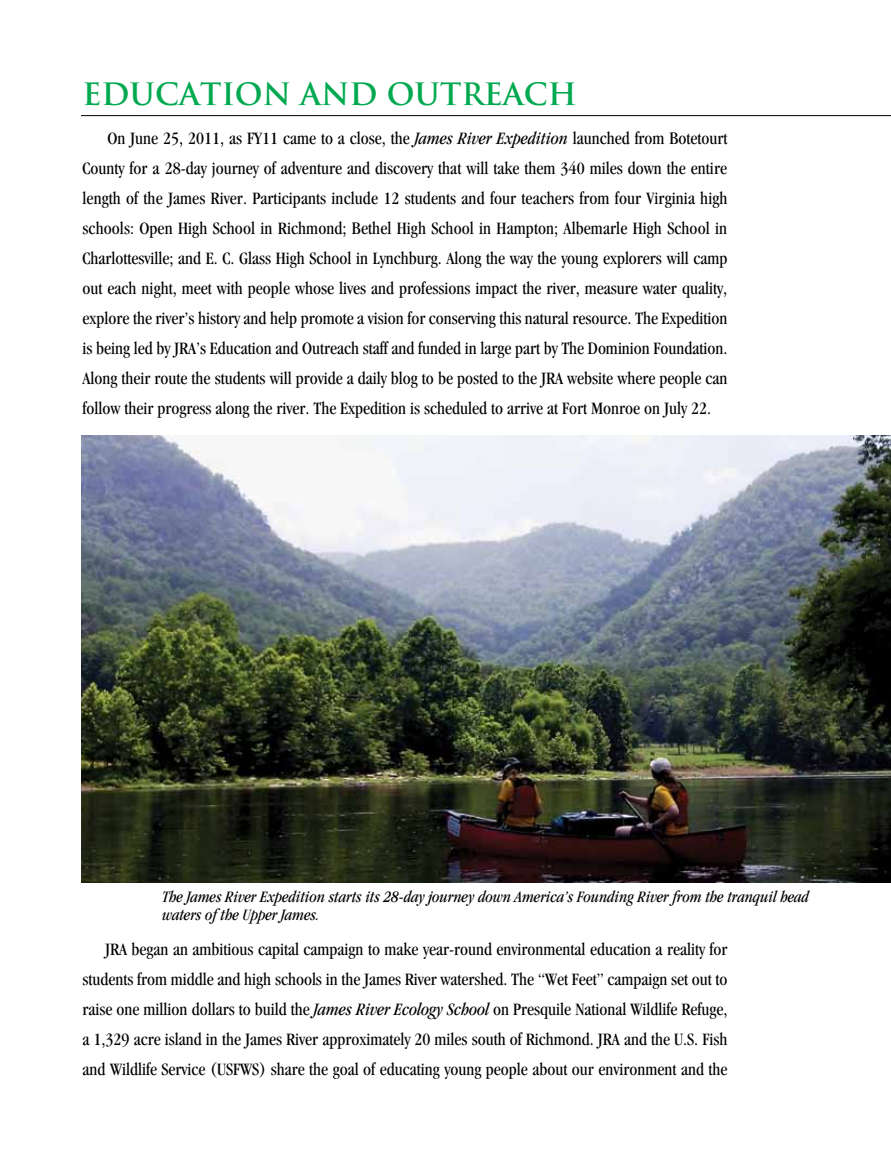
<style>
.page{position:relative;width:891px;height:1151px;background:#fff}
.page>*{position:absolute;margin:0;border:0;box-sizing:border-box;transform-origin:0 0}
.t1{font:700 30px "Trajan";color:#00a94f}
.t2{font:condensed 18px/30px "Garamond";color:#000;text-align:justify}
.t3{font:italic condensed 16.5px/18px "Garamond";color:#000}
.s1{font-style:italic}
</style>
<div class="page">
<hr style="left:81px;top:115px;width:810px;height:1px;background:#000">
<img style="left:81px;top:435px;width:810px;height:447px">
<h1 class="t1" style="left:82px;top:76px;width:496px">EDUCATION AND OUTREACH</h1>
<p class="t2" style="left:82px;top:123px;width:647px;text-indent:25px">On June 25, 2011, as FY11 came to a close, the <span class="s1">James River Expedition</span> launched from Botetourt County for a 28-day journey of adventure and discovery that will take them 340 miles down the entire length of the James River. Participants include 12 students and four teachers from four Virginia high schools: Open High School in Richmond; Bethel High School in Hampton; Albemarle High School in Charlottesville; and E. C. Glass High School in Lynchburg. Along the way the young explorers will camp out each night, meet with people whose lives and professions impact the river, measure water quality, explore the river’s history and help promote a vision for conserving this natural resource. The Expedition is being led by JRA’s Education and Outreach staff and funded in large part by The Dominion Foundation.<br>Along their route the students will provide a daily blog to be posted to the JRA website where people can follow their progress along the river. The Expedition is scheduled to arrive at Fort Monroe on July 22.</p>
<p class="t3" style="left:162px;top:887px;width:648px">The James River Expedition starts its 28-day journey down America’s Founding River from the tranquil head waters of the Upper James.</p>
<p class="t2" style="left:82px;top:933px;width:647px;text-indent:23px">JRA began an ambitious capital campaign to make year-round environmental education a reality for students from middle and high schools in the James River watershed. The “Wet Feet” campaign set out to raise one million dollars to build the <span class="s1">James River Ecology School</span> on Presquile National Wildlife Refuge, a 1,329 acre island in the James River approximately 20 miles south of Richmond. JRA and the U.S. Fish and Wildlife Service (USFWS) share the goal of educating young people about our environment and the</p>
</div>
